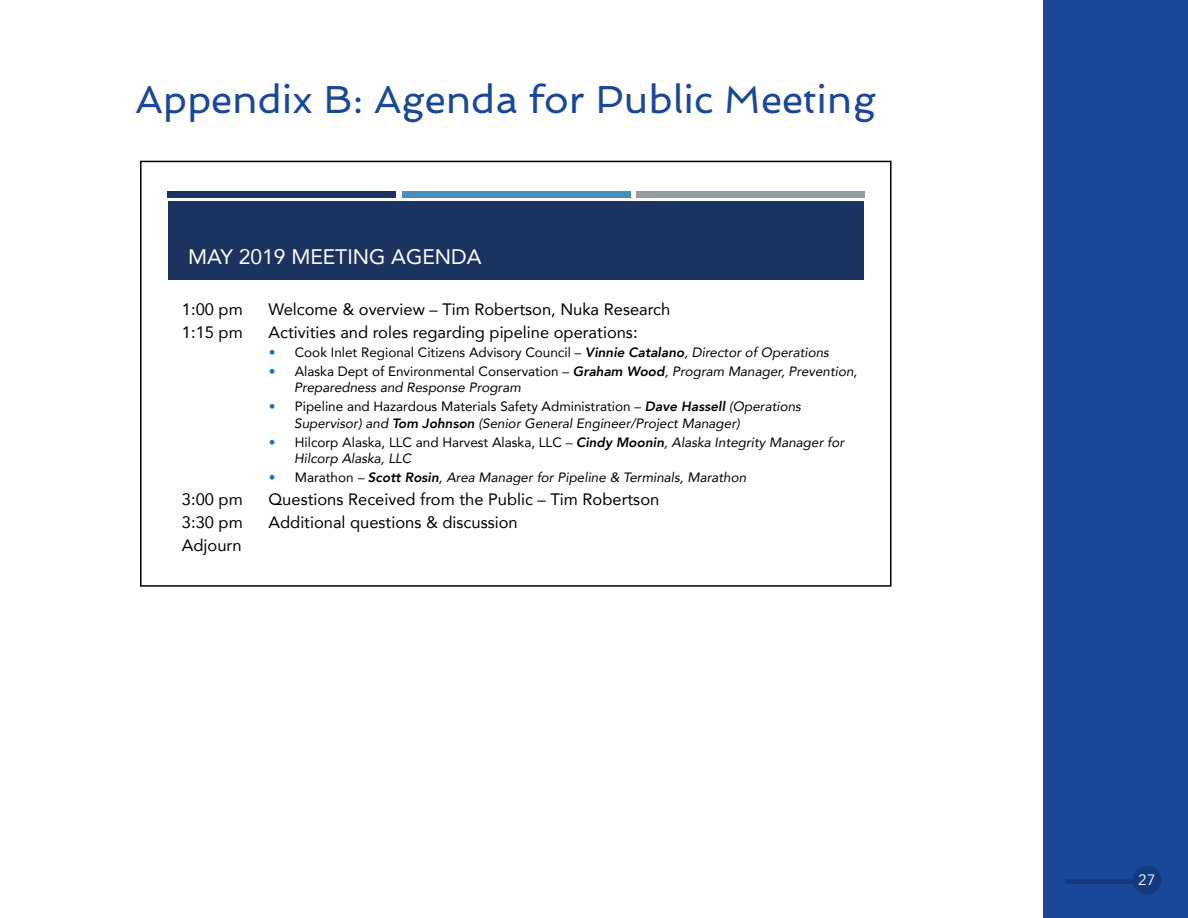
<style>
.page{position:relative;width:1188px;height:918px;background:#fff}
.page>*{position:absolute;margin:0;border:0;box-sizing:border-box;transform-origin:0 0}
.t1{font:39px "Spinnaker";color:#1a4797}
.t2{font:21px "Avenir";color:#fff}
.t3{font:16.5px "Avenir";color:#000}
.t4{font:15px "Avenir Next";color:#fff}
.t5{font:italic 13.5px/16.2px "Avenir";color:#000}
.t6{font:13.5px "Avenir";color:#000}
.t7{font:13.5px "Avenir";color:#1c75bc}
.s1{font-weight:800;font-style:italic}
.s2{font-style:italic}
.s3{font-style:normal}
.s4{font-weight:800}
</style>
<div class="page">
<div style="left:1043px;top:0;width:145px;height:918px;background:#1a4797"></div>
<div style="left:168px;top:191px;width:228px;height:7px;background:#1c3360"></div>
<div style="left:402px;top:191px;width:228px;height:7px;background:#4690b9"></div>
<div style="left:636px;top:191px;width:228px;height:7px;background:#949ca4"></div>
<div style="left:168px;top:201px;width:696px;height:79px;background:#1c3360"></div>
<div style="left:140px;top:161px;width:752px;height:426px;border:2px solid #000"></div>
<div style="left:1133px;top:866px;width:28px;height:29px;background:#15397f;border-radius:50%"></div>
<hr style="left:1066px;top:879px;width:69px;height:4px;background:#15397f">
<h1 class="t1" style="left:136px;top:83px;width:742px">Appendix B: Agenda for Public Meeting</h1>
<h2 class="t2" style="left:188px;top:248px;width:295px">MAY 2019 MEETING AGENDA</h2>
<p class="t3" style="left:182px;top:302px;width:62px">1:00 pm</p>
<p class="t3" style="left:269px;top:302px;width:403px">Welcome &amp; overview – Tim Robertson, Nuka Research</p>
<p class="t3" style="left:182px;top:325px;width:62px">1:15 pm</p>
<p class="t3" style="left:269px;top:325px;width:371px">Activities and roles regarding pipeline operations:</p>
<p class="t7" style="left:269px;top:346px;width:8px">ï</p>
<p class="t6" style="left:295px;top:346px;width:536px">Cook Inlet Regional Citizens Advisory Council – <span class="s1">Vinnie Catalano</span><span class="s2">, Director of Operations</span></p>
<p class="t7" style="left:269px;top:366px;width:8px">ï</p>
<p class="t5" style="left:294px;top:364px;width:565px"><span class="s3">Alaska Dept of Environmental Conservation –</span> <span class="s4">Graham Wood</span>, Program Manager, Prevention,<br>Preparedness and Response Program</p>
<p class="t7" style="left:269px;top:401px;width:8px">ï</p>
<p class="t5" style="left:294px;top:400px;width:508px"><span class="s3">Pipeline and Hazardous Materials Safety Administration –</span> <span class="s4">Dave Hassell</span> (Operations<br>Supervisor) and <span class="s4">Tom Johnson</span> (Senior General Engineer/Project Manager)</p>
<p class="t7" style="left:269px;top:436px;width:8px">ï</p>
<p class="t5" style="left:294px;top:435px;width:552px"><span class="s3">Hilcorp Alaska, LLC and Harvest Alaska, LLC</span> – <span class="s4">Cindy Moonin</span>, Alaska Integrity Manager for<br>Hilcorp Alaska, LLC</p>
<p class="t7" style="left:269px;top:472px;width:8px">ï</p>
<p class="t5" style="left:295px;top:471px;width:453px"><span class="s3">Marathon</span> – <span class="s4">Scott Rosin</span>, Area Manager for Pipeline &amp; Terminals, Marathon</p>
<p class="t3" style="left:182px;top:492px;width:62px">3:00 pm</p>
<p class="t3" style="left:269px;top:492px;width:392px">Questions Received from the Public – Tim Robertson</p>
<p class="t3" style="left:182px;top:515px;width:62px">3:30 pm</p>
<p class="t3" style="left:269px;top:515px;width:251px">Additional questions &amp; discussion</p>
<p class="t3" style="left:182px;top:538px;width:61px">Adjourn</p>
<p class="t4" style="left:1138px;top:874px;width:19px">27</p>
</div>
